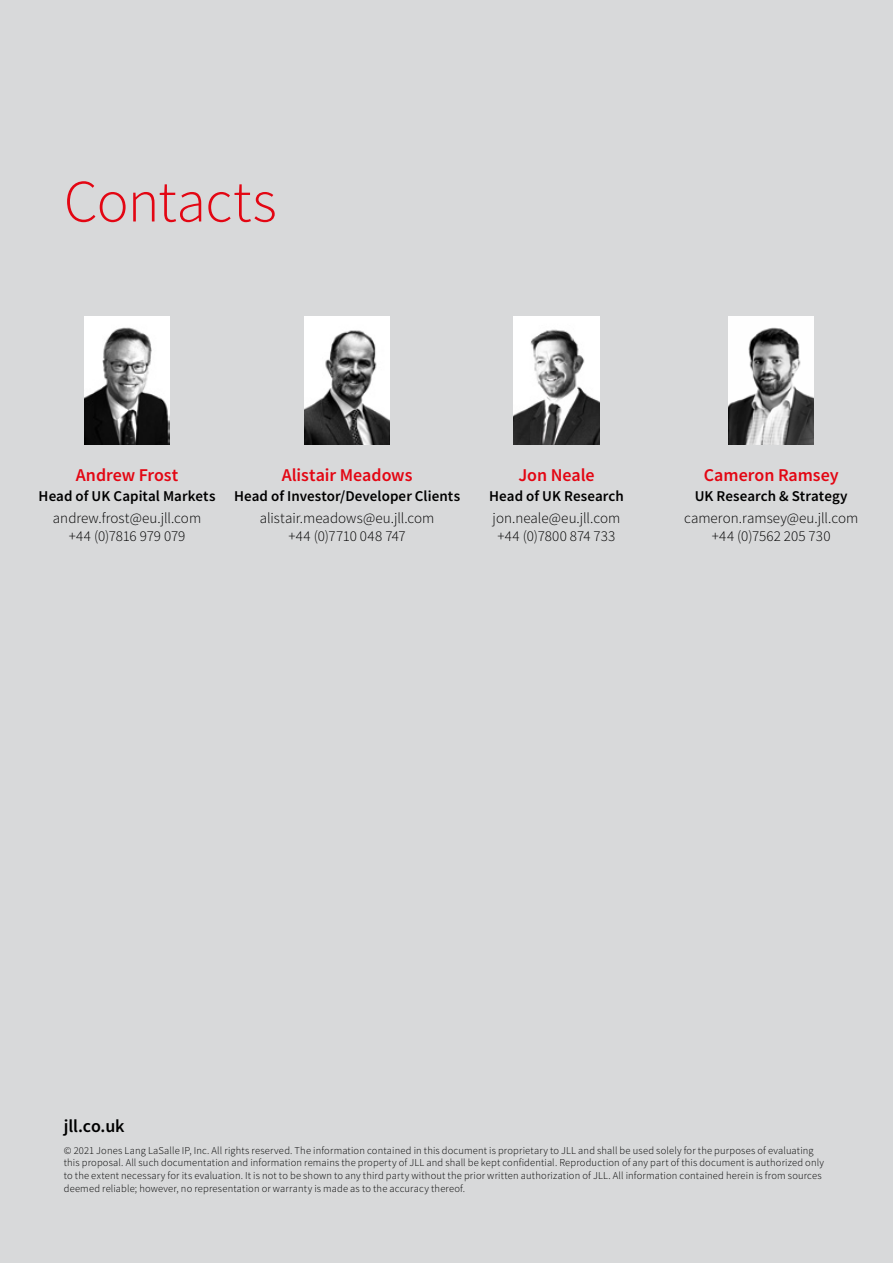
<style>
.page{position:relative;width:893px;height:1263px;background:#d8d9da}
.page>*{position:absolute;margin:0;border:0;box-sizing:border-box;transform-origin:0 0}
.t1{font:300 60px "Source Sans Pro";letter-spacing:-.01em;color:#e30613}
.t2{font:600 18px "Source Sans Pro";letter-spacing:-.005em;color:#e30613}
.t3{font:600 18px "Source Sans Pro";letter-spacing:-.005em;color:#000}
.t4{font:300 15px/18px "Source Sans Pro";color:#000;text-align:center}
.t5{font:600 15px "Source Sans Pro";letter-spacing:.005em;color:#000}
.t6{font:300 10.5px/12.8px "Source Sans Pro";letter-spacing:.015em;color:#000}
</style>
<div class="page">
<img style="left:305px;top:317px;width:85px;height:127px">
<img style="left:85px;top:317px;width:85px;height:127px">
<img style="left:514px;top:317px;width:85px;height:127px">
<img style="left:729px;top:317px;width:85px;height:127px">
<h1 class="t1" style="left:64px;top:165px;width:214px">Contacts</h1>
<h2 class="t2" style="left:76px;top:463px;width:104px">Andrew Frost</h2>
<h3 class="t5" style="left:39px;top:486px;width:178px">Head of UK Capital Markets</h3>
<h3 class="t4" style="left:53px;top:509px;width:150px">andrew.frost@eu.jll.com +44 (0)7816 979 079</h3>
<h2 class="t2" style="left:282px;top:463px;width:132px">Alistair Meadows</h2>
<h3 class="t5" style="left:234px;top:486px;width:228px">Head of Investor/Developer Clients</h3>
<h3 class="t4" style="left:260px;top:509px;width:176px">alistair.meadows@eu.jll.com +44 (0)7710 048 747</h3>
<h2 class="t2" style="left:518px;top:463px;width:78px">Jon Neale</h2>
<h3 class="t5" style="left:489px;top:486px;width:136px">Head of UK Research</h3>
<h3 class="t4" style="left:493px;top:509px;width:129px">jon.neale@eu.jll.com +44 (0)7800 874 733</h3>
<h2 class="t2" style="left:704px;top:463px;width:136px">Cameron Ramsey</h2>
<h3 class="t5" style="left:695px;top:486px;width:155px">UK Research &amp; Strategy</h3>
<h3 class="t4" style="left:684px;top:509px;width:176px">cameron.ramsey@eu.jll.com +44 (0)7562 205 730</h3>
<h2 class="t3" style="left:64px;top:1114px;width:62px">jll.co.uk</h2>
<p class="t6" style="left:64px;top:1144px;width:762px">© 2021 Jones Lang LaSalle IP, Inc. All rights reserved. The information contained in this document is proprietary to JLL and shall be used solely for the purposes of evaluating this proposal. All such documentation and information remains the property of JLL and shall be kept confidential. Reproduction of any part of this document is authorized only to the extent necessary for its evaluation. It is not to be shown to any third party without the prior written authorization of JLL. All information contained herein is from sources deemed reliable; however, no representation or warranty is made as to the accuracy thereof.</p>
</div>
